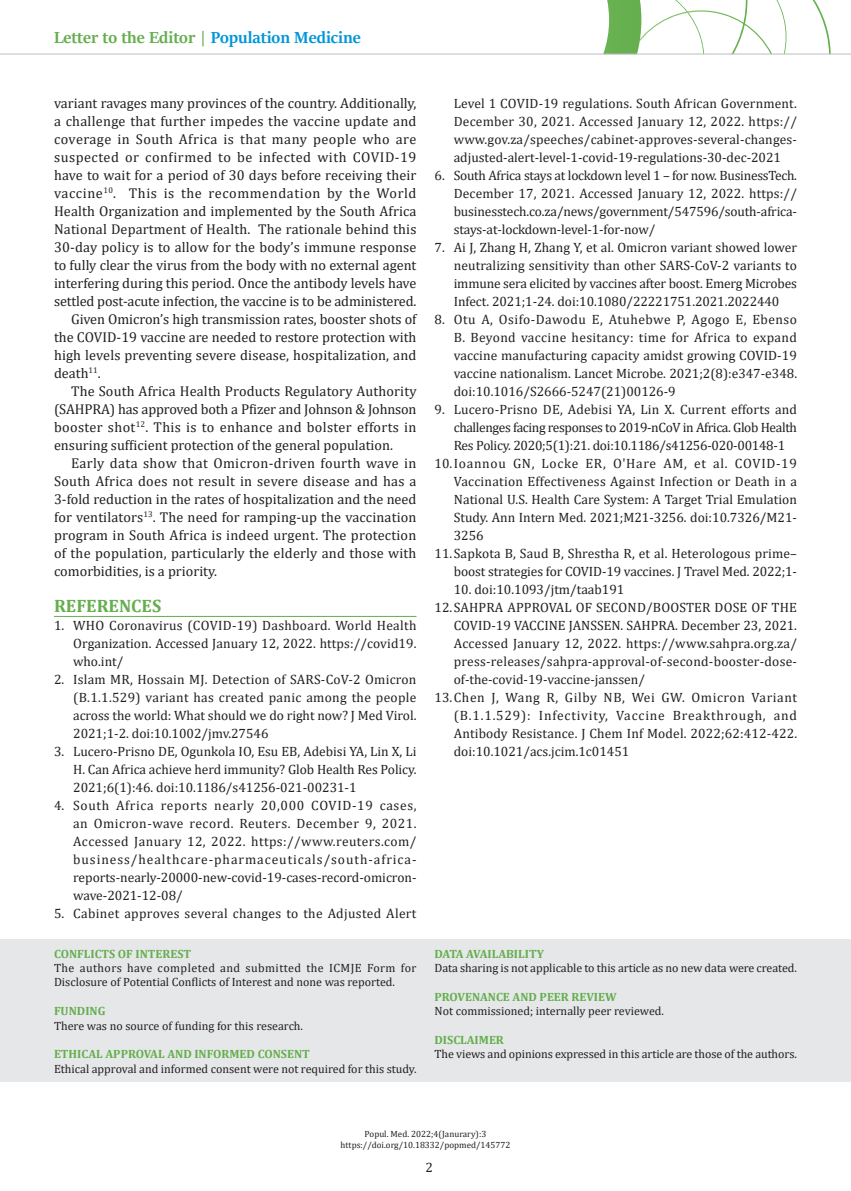
<style>
.page{position:relative;width:851px;height:1191px;background:#fff}
.page>*{position:absolute;margin:0;border:0;box-sizing:border-box;transform-origin:0 0}
.t1{font:700 18px "Sitka Banner";color:#64ae4d}
.t2{font:700 18px "Cambria";color:#64ae4d}
.t3{font:14.25px "Cambria";letter-spacing:.01em;color:#231f20}
.t4{font:14.25px "Cambria";letter-spacing:-.01em;color:#231f20}
.t5{font:14.25px "Cambria";letter-spacing:.035em;color:#231f20}
.t6{font:14.25px "Cambria";letter-spacing:.04em;color:#231f20}
.t7{font:13.5px/18px "Cambria";color:#231f20;text-align:justify}
.t8{font:13.5px "Cambria";letter-spacing:.02em;color:#231f20}
.t9{font:13.5px "Cambria";letter-spacing:-.03em;color:#231f20}
.t10{font:13.5px "Cambria";letter-spacing:-.02em;color:#231f20}
.t11{font:13.5px "Cambria";letter-spacing:.025em;color:#231f20}
.t12{font:13.5px "Cambria";letter-spacing:.06em;color:#231f20}
.t13{font:13.5px "Cambria";letter-spacing:.05em;color:#231f20}
.t14{font:13.5px "Cambria";letter-spacing:.045em;color:#231f20}
.t15{font:12px/14.4px "Cambria";color:#231f20}
.t16{font:700 12px "Cambria";color:#64ae4d}
.t17{font:9px/10.8px "Cambria";color:#231f20;text-align:center}
.s1{color:#0095d9}
</style>
<div class="page">
<svg style="left:536px;top:0;width:294px;height:54px"></svg>
<hr style="left:0;top:54px;width:850px;height:1px;background:#bcbdc0">
<hr style="left:54px;top:616px;width:362px;height:1px;background:#64ae4d">
<div style="left:0;top:939px;width:850px;height:142px;background:#e6e7e9"></div>
<h1 class="t1" style="left:54px;top:25px;width:308px">Letter to the Editor | <span class="s1">Population Medicine</span></h1>
<p class="t3" style="left:54px;top:95px;width:364px">variant ravages many provinces of the country. Additionally,</p>
<p class="t3" style="left:54px;top:113px;width:364px">a challenge that further impedes the vaccine update and</p>
<p class="t5" style="left:54px;top:131px;width:364px">coverage in South Africa is that many people who are</p>
<p class="t5" style="left:54px;top:149px;width:364px">suspected or confirmed to be infected with COVID-19</p>
<p class="t3" style="left:54px;top:167px;width:364px">have to wait for a period of 30 days before receiving their</p>
<p class="t6" style="left:54px;top:185px;width:364px">vaccine<sup>10</sup>. This is the recommendation by the World</p>
<p class="t3" style="left:54px;top:203px;width:364px">Health Organization and implemented by the South Africa</p>
<p class="t3" style="left:54px;top:221px;width:364px">National Department of Health. The rationale behind this</p>
<p class="t3" style="left:54px;top:239px;width:364px">30-day policy is to allow for the body’s immune response</p>
<p class="t3" style="left:54px;top:257px;width:364px">to fully clear the virus from the body with no external agent</p>
<p class="t3" style="left:54px;top:275px;width:364px">interfering during this period. Once the antibody levels have</p>
<p class="t4" style="left:54px;top:293px;width:364px">settled post-acute infection, the vaccine is to be administered.</p>
<p class="t3" style="left:71px;top:311px;width:347px">Given Omicron’s high transmission rates, booster shots of</p>
<p class="t3" style="left:54px;top:329px;width:364px">the COVID-19 vaccine are needed to restore protection with</p>
<p class="t3" style="left:54px;top:347px;width:364px">high levels preventing severe disease, hospitalization, and</p>
<p class="t3" style="left:54px;top:365px;width:48px">death<sup>11</sup>.</p>
<p class="t3" style="left:71px;top:383px;width:347px">The South Africa Health Products Regulatory Authority</p>
<p class="t4" style="left:54px;top:401px;width:364px">(SAHPRA) has approved both a Pfizer and Johnson &amp; Johnson</p>
<p class="t3" style="left:54px;top:419px;width:364px">booster shot<sup>12</sup>. This is to enhance and bolster efforts in</p>
<p class="t3" style="left:54px;top:437px;width:340px">ensuring sufficient protection of the general population.</p>
<p class="t3" style="left:71px;top:455px;width:347px">Early data show that Omicron-driven fourth wave in</p>
<p class="t3" style="left:54px;top:473px;width:364px">South Africa does not result in severe disease and has a</p>
<p class="t3" style="left:54px;top:491px;width:364px">3-fold reduction in the rates of hospitalization and the need</p>
<p class="t3" style="left:54px;top:509px;width:364px">for ventilators<sup>13</sup>. The need for ramping-up the vaccination</p>
<p class="t3" style="left:54px;top:527px;width:364px">program in South Africa is indeed urgent. The protection</p>
<p class="t3" style="left:54px;top:545px;width:364px">of the population, particularly the elderly and those with</p>
<p class="t3" style="left:54px;top:563px;width:164px">comorbidities, is a priority.</p>
<h1 class="t2" style="left:54px;top:593px;width:109px">REFERENCES</h1>
<p class="t7" style="left:73px;top:616px;width:345px;text-indent:-19px">1. WHO Coronavirus (COVID-19) Dashboard. World Health Organization. Accessed January 12, 2022. https://covid19. who.int/</p>
<p class="t7" style="left:73px;top:670px;width:345px;text-indent:-19px">2. Islam MR, Hossain MJ. Detection of SARS‐CoV‐2 Omicron (B.1.1.529) variant has created panic among the people across the world: What should we do right now? J Med Virol.<br>2021;1-2. doi:10.1002/jmv.27546</p>
<p class="t7" style="left:73px;top:742px;width:345px;text-indent:-19px">3. Lucero-Prisno DE, Ogunkola IO, Esu EB, Adebisi YA, Lin X, Li H. Can Africa achieve herd immunity? Glob Health Res Policy.<br>2021;6(1):46. doi:10.1186/s41256-021-00231-1</p>
<p class="t7" style="left:73px;top:796px;width:345px;text-indent:-19px">4. South Africa reports nearly 20,000 COVID-19 cases, an Omicron-wave record. Reuters. December 9, 2021.<br>Accessed January 12, 2022. https://www.reuters.com/ business/healthcare-pharmaceuticals/south-africa&shy;reports-nearly-20000-new-covid-19-cases-record-omicron&shy;wave-2021-12-08/</p>
<p class="t11" style="left:54px;top:905px;width:364px">5. Cabinet approves several changes to the Adjusted Alert</p>
<p class="t16" style="left:54px;top:945px;width:138px">CONFLICTS OF INTEREST</p>
<p class="t15" style="left:54px;top:960px;width:364px">The authors have completed and submitted the ICMJE Form for<br>Disclosure of Potential Conflicts of Interest and none was reported.</p>
<p class="t16" style="left:54px;top:1002px;width:53px">FUNDING</p>
<p class="t15" style="left:54px;top:1018px;width:250px">There was no source of funding for this research.</p>
<p class="t16" style="left:54px;top:1045px;width:257px">ETHICAL APPROVAL AND INFORMED CONSENT</p>
<p class="t15" style="left:54px;top:1061px;width:364px">Ethical approval and informed consent were not required for this study.</p>
<p class="t7" style="left:453px;top:94px;width:345px">Level 1 COVID-19 regulations. South African Government.<br>December 30, 2021. Accessed January 12, 2022. https:// www.gov.za/speeches/cabinet-approves-several-changes&shy;adjusted-alert-level-1-covid-19-regulations-30-dec-2021</p>
<p class="t7" style="left:453px;top:166px;width:345px;text-indent:-19px">6. South Africa stays at lockdown level 1 – for now. BusinessTech.<br>December 17, 2021. Accessed January 12, 2022. https:// businesstech.co.za/news/government/547596/south-africa&shy;stays-at-lockdown-level-1-for-now/</p>
<p class="t7" style="left:453px;top:238px;width:345px;text-indent:-19px">7. Ai J, Zhang H, Zhang Y, et al. Omicron variant showed lower neutralizing sensitivity than other SARS-CoV-2 variants to immune sera elicited by vaccines after boost. Emerg Microbes Infect. 2021;1-24. doi:10.1080/22221751.2021.2022440</p>
<p class="t7" style="left:453px;top:310px;width:345px;text-indent:-19px">8. Otu A, Osifo-Dawodu E, Atuhebwe P, Agogo E, Ebenso B. Beyond vaccine hesitancy: time for Africa to expand vaccine manufacturing capacity amidst growing COVID-19 vaccine nationalism. Lancet Microbe. 2021;2(8):e347-e348. doi:10.1016/S2666-5247(21)00126-9</p>
<p class="t7" style="left:434px;top:400px;width:364px">9. Lucero-Prisno DE, Adebisi YA, Lin X. Current efforts and</p>
<p class="t9" style="left:453px;top:419px;width:344px">challenges facing responses to 2019-nCoV in Africa. Glob Health</p>
<p class="t10" style="left:453px;top:437px;width:333px">Res Policy. 2020;5(1):21. doi:10.1186/s41256-020-00148-1</p>
<p class="t13" style="left:434px;top:455px;width:364px">10.Ioannou GN, Locke ER, O'Hare AM, et al. COVID-19</p>
<p class="t8" style="left:453px;top:473px;width:345px">Vaccination Effectiveness Against Infection or Death in a</p>
<p class="t7" style="left:453px;top:490px;width:345px">National U.S. Health Care System: A Target Trial Emulation</p>
<p class="t7" style="left:453px;top:508px;width:344px">Study. Ann Intern Med. 2021;M21-3256. doi:10.7326/M21-</p>
<p class="t7" style="left:453px;top:526px;width:31px">3256</p>
<p class="t7" style="left:434px;top:544px;width:364px">11.Sapkota B, Saud B, Shrestha R, et al. Heterologous prime–</p>
<p class="t7" style="left:453px;top:562px;width:345px">boost strategies for COVID-19 vaccines. J Travel Med. 2022;1-</p>
<p class="t7" style="left:453px;top:580px;width:172px">10. doi:10.1093/jtm/taab191</p>
<p class="t7" style="left:434px;top:598px;width:364px">12.SAHPRA APPROVAL OF SECOND/BOOSTER DOSE OF THE</p>
<p class="t7" style="left:453px;top:616px;width:345px">COVID-19 VACCINE JANSSEN. SAHPRA. December 23, 2021.</p>
<p class="t8" style="left:453px;top:635px;width:345px">Accessed January 12, 2022. https://www.sahpra.org.za/</p>
<p class="t8" style="left:453px;top:653px;width:345px">press-releases/sahpra-approval-of-second-booster-dose-</p>
<p class="t7" style="left:453px;top:670px;width:193px">of-the-covid-19-vaccine-janssen/</p>
<p class="t14" style="left:434px;top:689px;width:364px">13.Chen J, Wang R, Gilby NB, Wei GW. Omicron Variant</p>
<p class="t12" style="left:453px;top:707px;width:345px">(B.1.1.529): Infectivity, Vaccine Breakthrough, and</p>
<p class="t7" style="left:453px;top:724px;width:345px">Antibody Resistance. J Chem Inf Model. 2022;62:412-422.</p>
<p class="t7" style="left:453px;top:742px;width:177px">doi:10.1021/acs.jcim.1c01451</p>
<p class="t16" style="left:434px;top:945px;width:111px">DATA AVAILABILITY</p>
<p class="t15" style="left:434px;top:960px;width:364px">Data sharing is not applicable to this article as no new data were created.</p>
<p class="t16" style="left:434px;top:988px;width:184px">PROVENANCE AND PEER REVIEW</p>
<p class="t15" style="left:434px;top:1003px;width:231px">Not commissioned; internally peer reviewed.</p>
<p class="t16" style="left:434px;top:1031px;width:71px">DISCLAIMER</p>
<p class="t15" style="left:434px;top:1047px;width:364px">The views and opinions expressed in this article are those of the authors.</p>
<p class="t17" style="left:340px;top:1128px;width:171px">Popul. Med. 2022;4(Janurary):3 https://doi.org/10.18332/popmed/145772</p>
<p class="t7" style="left:425px;top:1158px;width:9px">2</p>
</div>
